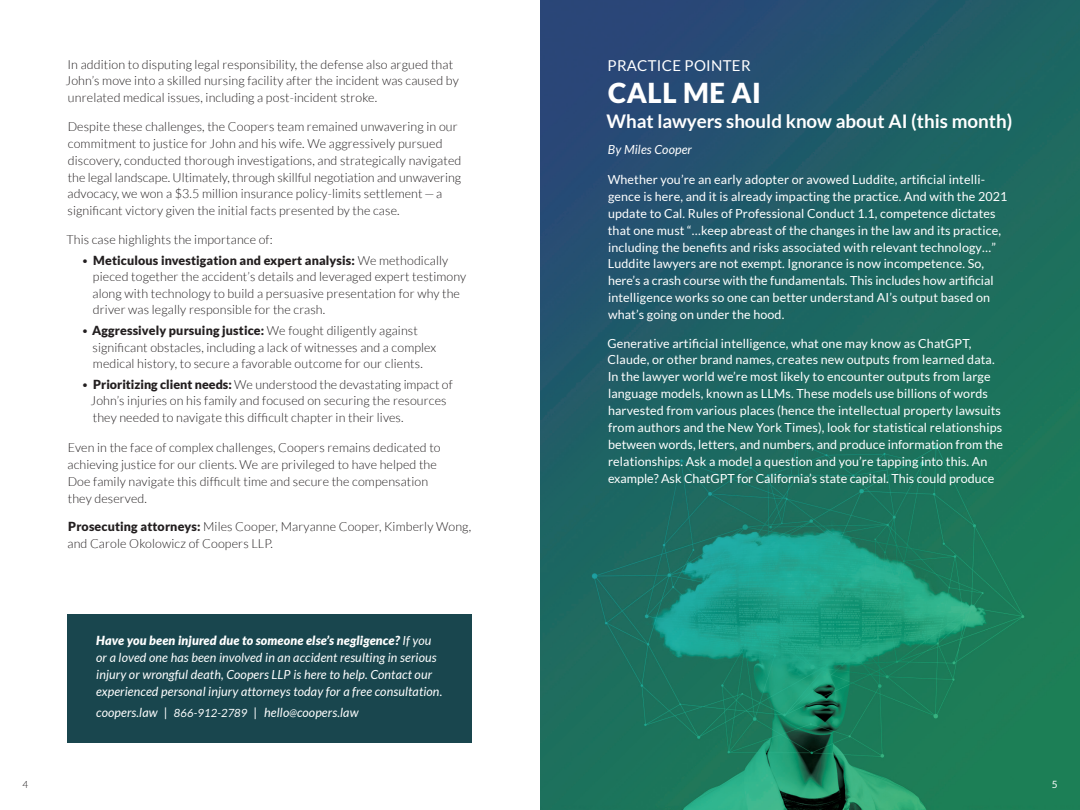
<style>
.page{position:relative;width:1080px;height:810px;background:#fff}
.page>*{position:absolute;margin:0;border:0;box-sizing:border-box;transform-origin:0 0}
.t1{font:900 27.5px "Lato";letter-spacing:.02em;color:#fff}
.subtitle_-_if_byline{font:700 18.75px "Lato";color:#fff}
.supertitle{font:15px "Lato";letter-spacing:.02em;color:#fff}
.body{font:300 12.5px/16.9px "Lato";letter-spacing:.01em;color:#231f20}
.body-2{font:12.5px/16.9px "Lato";letter-spacing:.01em;color:#fff}
.body-3{font:italic 12.5px/16.9px "Lato";letter-spacing:.01em;color:#fff}
.byline{font:italic 12.5px "Lato";letter-spacing:.01em;color:#fff}
.t2{font:300 10px "Lato";color:#231f20}
.t3{font:10px "Lato";color:#fff}
.s1{font-weight:900}
.s2{font-size:11.25px}
.s3{font-size:10px}
</style>
<div class="page">
<img style="left:540px;top:0;width:540px;height:810px">
<div style="left:68px;top:614px;width:404px;height:128px;background:#19464e"></div>
<p class="body" style="left:66px;top:56px;width:395px">In addition to disputing legal responsibility, the defense also argued that<br>John’s move into a skilled nursing facility after the incident was caused by unrelated medical issues, including a post-incident stroke.</p>
<p class="body" style="left:67px;top:118px;width:395px">Despite these challenges, the Coopers team remained unwavering in our commitment to justice for John and his wife. We aggressively pursued discovery, conducted thorough investigations, and strategically navigated the legal landscape. Ultimately, through skillful negotiation and unwavering advocacy, we won a $3.5 million insurance policy-limits settlement—a significant victory given the initial facts presented by the case.</p>
<p class="body" style="left:66px;top:231px;width:208px">This case highlights the importance of:</p>
<p class="body" style="left:92px;top:253px;width:375px;line-height:16.2px;text-indent:-11px">• <span class="s1">Meticulous investigation and expert analysis:</span> We methodically pieced together the accident’s details and leveraged expert testimony along with technology to build a persuasive presentation for why the driver was legally responsible for the crash.</p>
<p class="body" style="left:93px;top:323px;width:345px;line-height:16.2px;text-indent:-11px">• <span class="s1">Aggressively pursuing justice:</span> We fought diligently against significant obstacles, including a lack of witnesses and a complex medical history, to secure a favorable outcome for our clients.</p>
<p class="body" style="left:91px;top:377px;width:364px;line-height:16.2px;text-indent:-9px">• <span class="s1">Prioritizing client needs:</span> We understood the devastating impact of<br>John’s injuries on his family and focused on securing the resources they needed to navigate this difficult chapter in their lives.</p>
<p class="body" style="left:67px;top:439px;width:375px">Even in the face of complex challenges, Coopers remains dedicated to achieving justice for our clients. We are privileged to have helped the Doe family navigate this difficult time and secure the compensation they deserved.</p>
<p class="body" style="left:67px;top:518px;width:405px"><span class="s1">Prosecuting attorneys:</span> Miles Cooper, Maryanne Cooper, Kimberly Wong, and Carole Okolowicz of Coopers LLP.</p>
<p class="body-3" style="left:96px;top:633px;width:348px"><span class="s1">Have you been injured due to someone else’s negligence?</span> If you or a loved one has been involved in an accident resulting in serious injury or wrongful death, Coopers LLP is here to help. Contact our experienced personal injury attorneys today for a free consultation.</p>
<p class="body-3" style="left:96px;top:705px;width:264px">coopers.law | <span class="s2">866-912-2789</span> | hello<span class="s3">@</span>coopers.law</p>
<p class="supertitle" style="left:608px;top:57px;width:145px">PRACTICE POINTER</p>
<p class="t1" style="left:608px;top:76px;width:154px">CALL ME AI</p>
<p class="subtitle_-_if_byline" style="left:606px;top:110px;width:407px">What lawyers should know about AI (this month)</p>
<p class="byline" style="left:608px;top:142px;width:86px">By Miles Cooper</p>
<p class="body-2" style="left:608px;top:171px;width:401px">Whether you’re an early adopter or avowed Luddite, artificial intelli&shy;gence is here, and it is already impacting the practice. And with the 2021 update to Cal. Rules of Professional Conduct 1.1, competence dictates that one must “…keep abreast of the changes in the law and its practice, including the benefits and risks associated with relevant technology…” Luddite lawyers are not exempt. Ignorance is now incompetence. So, here’s a crash course with the fundamentals. This includes how artificial intelligence works so one can better understand AI’s output based on what’s going on under the hood.</p>
<p class="body-2" style="left:608px;top:335px;width:397px">Generative artificial intelligence, what one may know as ChatGPT, Claude, or other brand names, creates new outputs from learned data.<br>In the lawyer world we’re most likely to encounter outputs from large language models, known as LLMs. These models use billions of words harvested from various places (hence the intellectual property lawsuits from authors and the New York Times), look for statistical relationships between words, letters, and numbers, and produce information from the relationships. Ask a model a question and you’re tapping into this. An example? Ask ChatGPT for California’s state capital. This could produce</p>
<p class="t2" style="left:22px;top:779px;width:7px">4</p>
<p class="t3" style="left:1052px;top:778px;width:7px">5</p>
</div>
